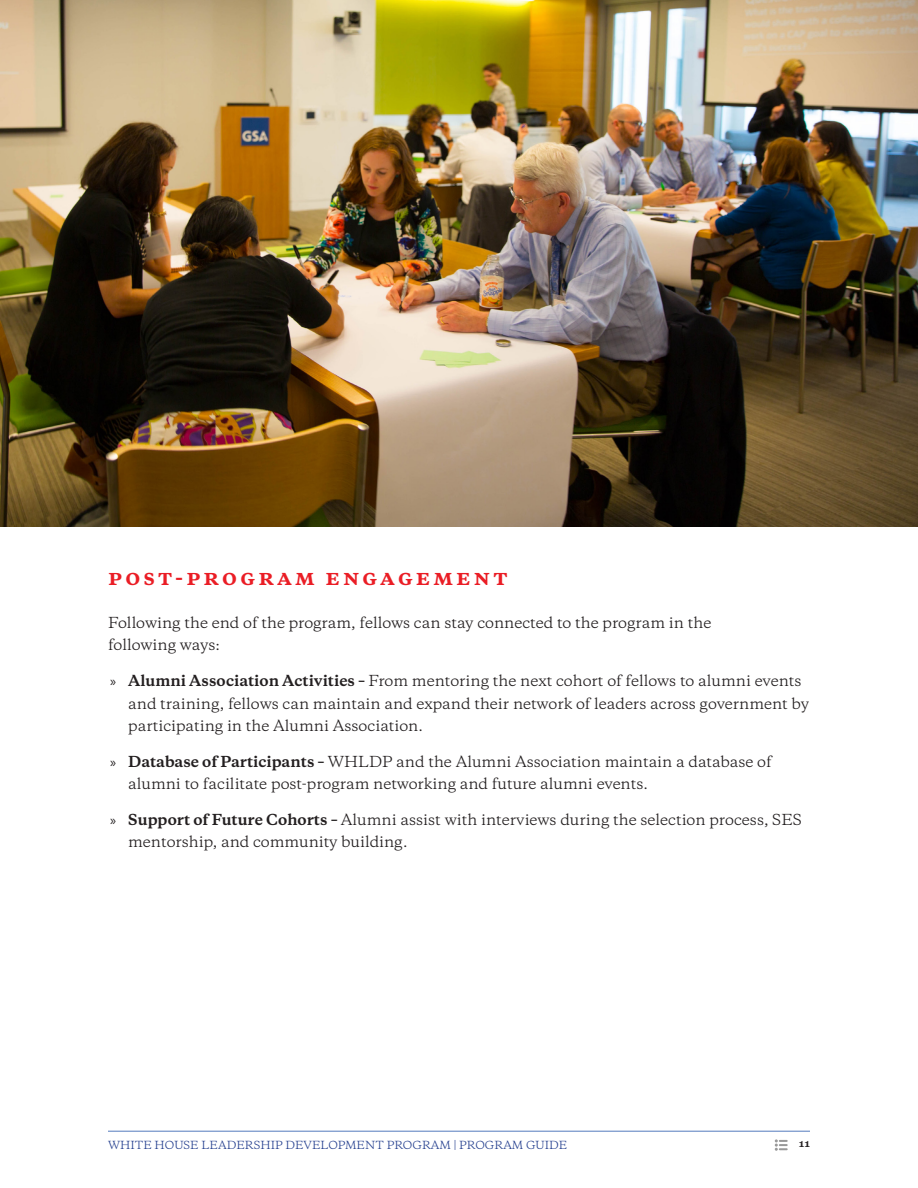
<style>
.page{position:relative;width:918px;height:1188px;background:#fff}
.page>*{position:absolute;margin:0;border:0;box-sizing:border-box;transform-origin:0 0}
.t1{font:700 21px "Galaxie Copernicus";letter-spacing:.15em;color:#ea1d25}
.body_text{font:14.25px/22.5px "Galaxie Copernicus";color:#231f20}
.t2{font:10.5px "Galaxie Copernicus";color:#25408f}
.t3{font:700 10.5px "Galaxie Copernicus";color:#231f20}
.s1{font-family:"Myriad Pro"}
.s2{font-weight:700}
</style>
<div class="page">
<hr style="left:108px;top:1131px;width:702px;height:1px;background:#547abd">
<svg style="left:775px;top:1139px;width:13px;height:12px"></svg>
<img style="left:0;top:0;width:918px;height:526px">
<h2 class="t1" style="left:108px;top:563px;width:401px">post-program engagement</h2>
<p class="body_text" style="left:108px;top:611px;width:605px">Following the end of the program, fellows can stay connected to the program in the following ways:</p>
<p class="body_text" style="left:128px;top:670px;width:682px;text-indent:-18px"><span class="s1">»</span> <span class="s2">Alumni Association Activities –</span> From mentoring the next cohort of fellows to alumni events and training, fellows can maintain and expand their network of leaders across government by participating in the Alumni Association.</p>
<p class="body_text" style="left:128px;top:750px;width:645px;text-indent:-18px"><span class="s1">»</span> <span class="s2">Database of Participants –</span> WHLDP and the Alumni Association maintain a database of alumni to facilitate post-program networking and future alumni events.</p>
<p class="body_text" style="left:128px;top:808px;width:675px;text-indent:-18px"><span class="s1">»</span> <span class="s2">Support of Future Cohorts –</span> Alumni assist with interviews during the selection process, SES mentorship, and community building.</p>
<p class="t2" style="left:108px;top:1138px;width:461px">WHITE HOUSE LEADERSHIP DEVELOPMENT PROGRAM | PROGRAM GUIDE</p>
<p class="t3" style="left:799px;top:1136px;width:13px">11</p>
</div>
